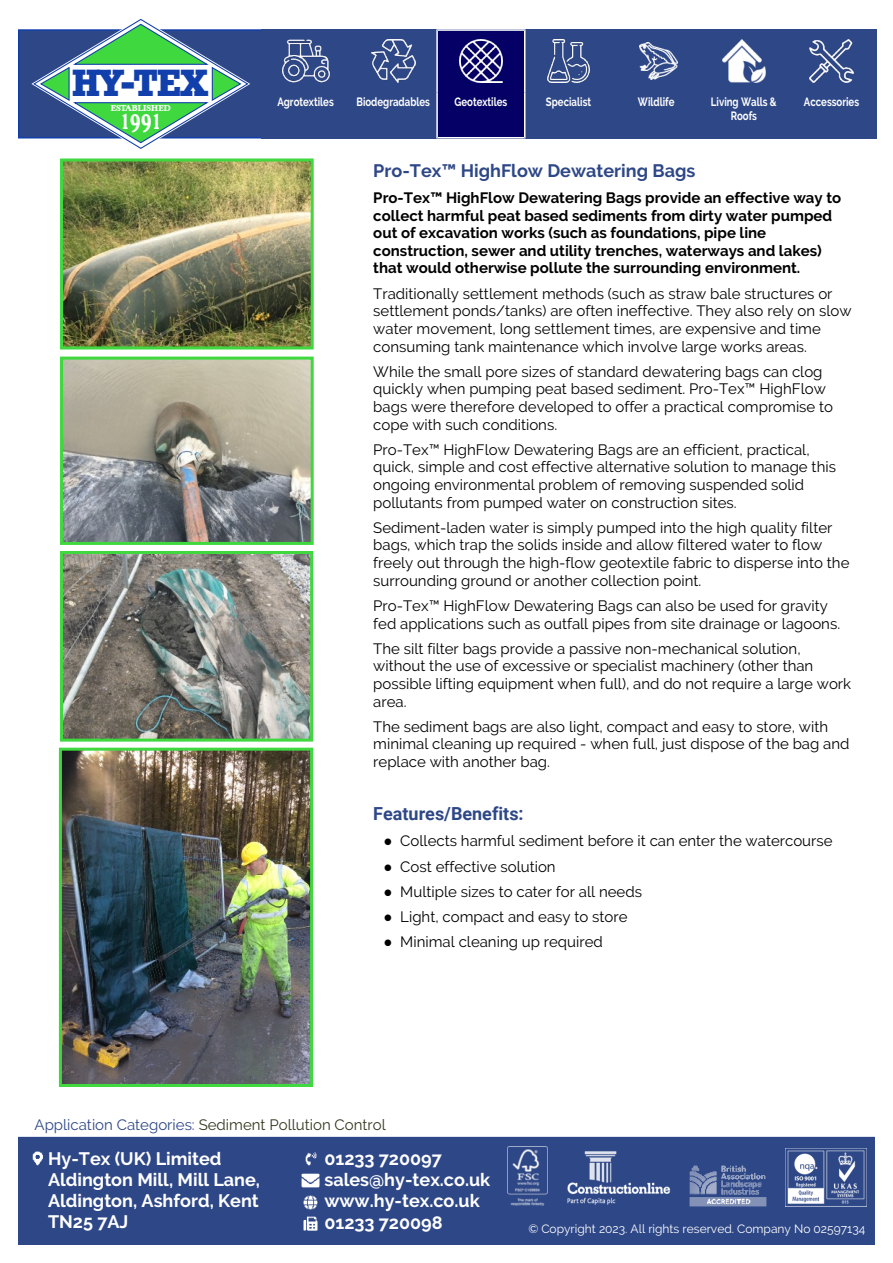
<style>
.page{position:relative;width:893px;height:1263px;background:#fff}
.page>*{position:absolute;margin:0;border:0;box-sizing:border-box;transform-origin:0 0}
.t1{font:700 36.6px "Stamford Heavy SF";color:#113fab}
.t2{font:20.55px "Casper Heavy SF Bold";color:#fff;scale:.79 1}
.t3{font:700 18px/21.1px "Raleway";color:#fff}
.t4{font:700 18px "Raleway";color:#2e4787}
.t5{font:700 18px "Roboto";color:#2e4787}
.t6{font:15px/17.7px "Raleway";color:#000}
.t7{font:700 15px/17.7px "Raleway";color:#000}
.t8{font:15px "Raleway";color:#32381d}
.t9{font:700 12px/14.1px "Raleway";color:#fff;text-align:center;scale:.8 1}
.t10{font:12px "Raleway";color:#fff}
.t11{font:8.25px "Casablanca Heavy SF Bold";color:#fff}
.s1{font-size:23.85px}
.s2{font-family:"Times New Roman"}
.s3{color:#2e4787}
</style>
<div class="page">
<div style="left:18px;top:29px;width:246px;height:109px;background:#2e4787;border:2px solid #103eaa"></div>
<svg style="left:29px;top:18px;width:224px;height:131px"></svg>
<div style="left:261px;top:29px;width:615px;height:109px;background:#2e4787"></div>
<svg style="left:436px;top:29px;width:89px;height:109px;background:#15116f"></svg>
<img style="left:282px;top:40px;width:47px;height:42px">
<img style="left:371px;top:40px;width:44px;height:42px">
<img style="left:460px;top:40px;width:42px;height:42px">
<img style="left:547px;top:40px;width:43px;height:42px">
<img style="left:722px;top:40px;width:43px;height:42px">
<img style="left:810px;top:40px;width:43px;height:42px">
<img style="left:640px;top:42px;width:38px;height:38px">
<div style="left:18px;top:1137px;width:857px;height:108px;background:#2e4787"></div>
<img style="left:507px;top:1147px;width:40px;height:58px">
<img style="left:567px;top:1152px;width:103px;height:53px">
<img style="left:786px;top:1148px;width:80px;height:56px">
<img style="left:689px;top:1166px;width:78px;height:41px">
<img style="left:64px;top:361px;width:246px;height:180px">
<div style="left:60px;top:357px;width:254px;height:188px;border:3px solid #3fd83f"></div>
<img style="left:64px;top:555px;width:245px;height:183px">
<div style="left:60px;top:551px;width:253px;height:191px;border:3px solid #3fd83f"></div>
<img style="left:64px;top:162px;width:246px;height:183px">
<div style="left:60px;top:158px;width:254px;height:191px;border:3px solid #3fd83f"></div>
<img style="left:63px;top:752px;width:246px;height:331px">
<div style="left:59px;top:748px;width:254px;height:339px;border:3px solid #3fd83f"></div>
<h1 class="t1" style="left:72px;top:62px;width:136px">HY-TEX</h1>
<h2 class="t2" style="left:120px;top:114px;width:53px">1<span class="s1">99</span>1</h2>
<p class="t11" style="left:111px;top:105px;width:62px">ESTABLISHED</p>
<p class="t9" style="left:277px;top:95px;width:72px">Agrotextiles</p>
<p class="t9" style="left:356px;top:95px;width:94px">Biodegradables</p>
<p class="t9" style="left:454px;top:95px;width:68px">Geotextiles</p>
<p class="t9" style="left:546px;top:95px;width:58px">Specialist</p>
<p class="t9" style="left:638px;top:95px;width:47px">Wildlife</p>
<p class="t9" style="left:711px;top:95px;width:84px">Living Walls &amp;<br>Roofs</p>
<p class="t9" style="left:804px;top:95px;width:71px">Accessories</p>
<p class="t4" style="left:373px;top:160px;width:324px">Pro-Tex™ HighFlow Dewatering Bags</p>
<p class="t7" style="left:373px;top:189px;width:469px">Pro-Tex™ HighFlow Dewatering Bags provide an effective way to collect harmful peat based sediments from dirty water pumped out of excavation works (such as foundations, pipe line construction, sewer and utility trenches, waterways and lakes) that would otherwise pollute the surrounding environment.</p>
<p class="t6" style="left:373px;top:284px;width:480px">Traditionally settlement methods (such as straw bale structures or settlement ponds/tanks) are often ineffective. They also rely on slow water movement, long settlement times, are expensive and time consuming tank maintenance which involve large works areas.</p>
<p class="t6" style="left:373px;top:362px;width:461px">While the small pore sizes of standard dewatering bags can clog quickly when pumping peat based sediment. Pro-Tex™ HighFlow bags were therefore developed to offer a practical compromise to cope with such conditions.</p>
<p class="t6" style="left:373px;top:441px;width:464px">Pro-Tex™ HighFlow Dewatering Bags are an efficient, practical, quick, simple and cost effective alternative solution to manage this ongoing environmental problem of removing suspended solid pollutants from pumped water on construction sites.</p>
<p class="t6" style="left:373px;top:519px;width:478px">Sediment-laden water is simply pumped into the high quality filter bags, which trap the solids inside and allow filtered water to flow freely out through the high-flow geotextile fabric to disperse into the surrounding ground or another collection point.</p>
<p class="t6" style="left:373px;top:597px;width:468px">Pro-Tex™ HighFlow Dewatering Bags can also be used for gravity fed applications such as outfall pipes from site drainage or lagoons.</p>
<p class="t6" style="left:373px;top:639px;width:479px">The silt filter bags provide a passive non-mechanical solution, without the use of excessive or specialist machinery (other than possible lifting equipment when full), and do not require a large work area.</p>
<p class="t6" style="left:373px;top:717px;width:478px">The sediment bags are also light, compact and easy to store, with minimal cleaning up required - when full, just dispose of the bag and replace with another bag.</p>
<p class="t5" style="left:373px;top:807px;width:152px">Features/Benefits:</p>
<p class="t6" style="left:383px;top:832px;width:451px"><span class="s2">●</span> Collects harmful sediment before it can enter the watercourse</p>
<p class="t6" style="left:383px;top:857px;width:174px"><span class="s2">●</span> Cost effective solution</p>
<p class="t6" style="left:383px;top:882px;width:260px"><span class="s2">●</span> Multiple sizes to cater for all needs</p>
<p class="t6" style="left:383px;top:908px;width:246px"><span class="s2">●</span> Light, compact and easy to store</p>
<p class="t6" style="left:383px;top:933px;width:221px"><span class="s2">●</span> Minimal cleaning up required</p>
<p class="t8" style="left:35px;top:1115px;width:353px"><span class="s3">Application Categories:</span> Sediment Pollution Control</p>
<p class="t3" style="left:48px;top:1148px;width:214px">Hy-Tex (UK) Limited<br>Aldington Mill, Mill Lane,<br>Aldington, Ashford, Kent<br>TN25 7AJ</p>
<p class="t3" style="left:324px;top:1148px;width:167px">01233 720097 sales@hy-tex.co.uk www.hy-tex.co.uk<br>01233 720098</p>
<p class="t10" style="left:528px;top:1222px;width:338px">© Copyright 2023. All rights reserved. Company No 02597134</p>
<p class="t10" style="left:533px;top:1222px;width:148px">© Copyright 2020. All right</p>
</div>
